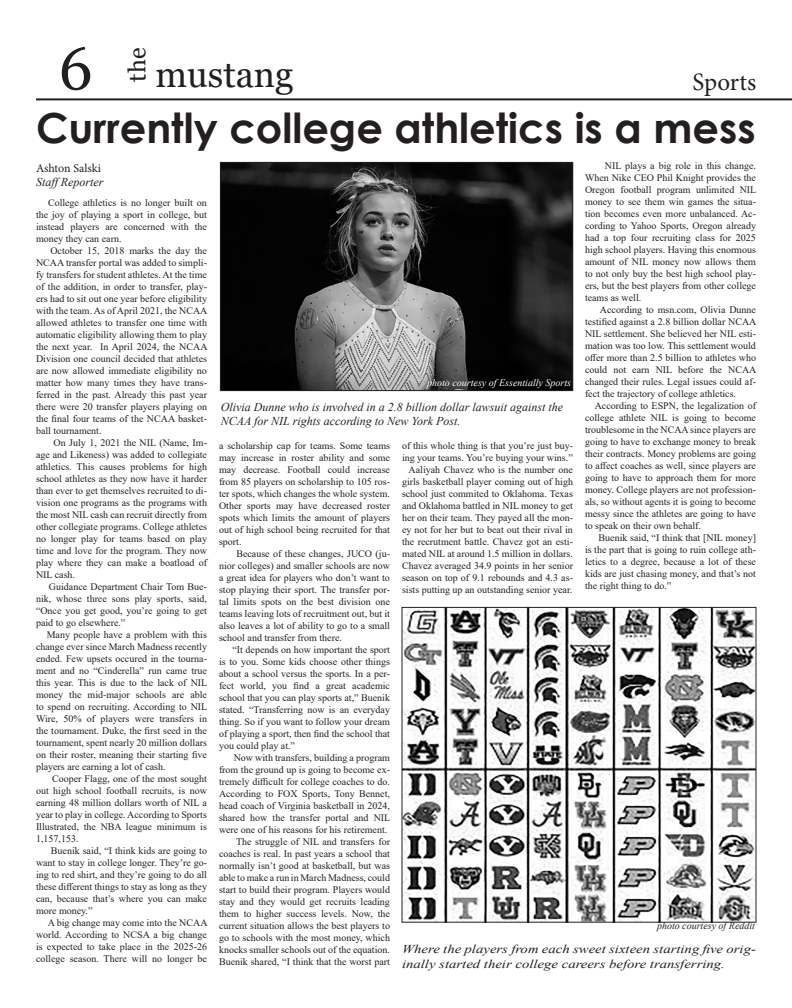
<style>
.page{position:relative;width:792px;height:1008px;background:#fff}
.page>*{position:absolute;margin:0;border:0;box-sizing:border-box;transform-origin:0 0}
.t1{font:60px "Georgia";color:#231f20}
.t2{font:700 41.5px "Century Gothic";color:#231f20}
.t3{font:36px "Georgia";color:#231f20}
.t4{font:25px "Minion Pro";color:#231f20}
.t5{font:24px "Georgia";color:#231f20}
.t6{font:italic 12px/14.4px "Times New Roman";color:#231f20}
.t7{font:italic 12px/14.4px "Times New Roman";color:#231f20;scale:1.23 1}
.t8{font:12px "Minion Pro";letter-spacing:-.005em;color:#231f20}
.t9{font:10px/12px "Times New Roman";color:#231f20;text-align:justify}
.t10{font:italic 10px "Times New Roman";color:#fff}
.t11{font:italic 10px "Times New Roman";color:#231f20}
</style>
<div class="page">
<hr style="left:36px;top:98px;width:756px;height:2px;background:#231f20">
<img style="left:404px;top:609px;width:350px;height:311px">
<div style="left:402px;top:607px;width:354px;height:315px;border:1px solid #231f20"></div>
<img style="left:222px;top:164px;width:349px;height:225px">
<div style="left:220px;top:162px;width:353px;height:229px;border:1px solid #231f20"></div>
<p class="t1" style="left:59px;top:32px;width:35px">6</p>
<p class="t5" style="left:123px;top:82px;width:35px;rotate:-90deg">the</p>
<p class="t3" style="left:155px;top:52px;width:140px">mustang</p>
<p class="t4" style="left:693px;top:65px;width:65px">Sports</p>
<p class="t2" style="left:36px;top:96px;width:721px">Currently college athletics is a mess</p>
<p class="t8" style="left:36px;top:160px;width:67px">Ashton Salski</p>
<p class="t6" style="left:36px;top:175px;width:69px">StaffReporter</p>
<p class="t9" style="left:36px;top:197px;width:173px;text-indent:12px">College athletics is no longer built on the joy of playing a sport in college, but instead players are concerned with the money they can earn.</p>
<p class="t9" style="left:36px;top:245px;width:173px;text-indent:14px">October 15, 2018 marks the day the NCAA transfer portal was added to simpli&shy;fy transfers for student athletes. At the time of the addition, in order to transfer, play&shy;ers had to sit out one year before eligibility with the team. As of April 2021, the NCAA allowed athletes to transfer one time with automatic eligibility allowing them to play the next year. In April 2024, the NCAA Division one council decided that athletes are now allowed immediate eligibility no matter how many times they have trans&shy;ferred in the past. Already this past year there were 20 transfer players playing on the final four teams of the NCAA basket&shy;ball tournament.</p>
<p class="t9" style="left:36px;top:437px;width:173px;text-indent:18px">On July 1, 2021 the NIL (Name, Im&shy;age and Likeness) was added to collegiate athletics. This causes problems for high school athletes as they now have it harder than ever to get themselves recruited to di&shy;vision one programs as the programs with the most NIL cash can recruit directly from other collegiate programs. College athletes no longer play for teams based on play time and love for the program. They now play where they can make a boatload of NIL cash.</p>
<p class="t9" style="left:36px;top:581px;width:173px;text-indent:13px">Guidance Department Chair Tom Bue&shy;nik, whose three sons play sports, said, “Once you get good, you’re going to get paid to go elsewhere.”</p>
<p class="t9" style="left:36px;top:629px;width:173px;text-indent:11px">Many people have a problem with this change ever since March Madness recently ended. Few upsets occured in the tourna&shy;ment and no “Cinderella” run came true this year. This is due to the lack of NIL money the mid-major schools are able to spend on recruiting. According to NIL Wire, 50% of players were transfers in the tournament. Duke, the first seed in the tournament, spent nearly 20 million dollars on their roster, meaning their starting five players are earning a lot of cash.</p>
<p class="t9" style="left:36px;top:773px;width:173px;text-indent:16px">Cooper Flagg, one of the most sought out high school football recruits, is now earning 48 million dollars worth of NIL a year to play in college. According to Sports Illustrated, the NBA league minimum is 1,157,153.</p>
<p class="t9" style="left:36px;top:845px;width:173px;text-indent:15px">Buenik said, “I think kids are going to want to stay in college longer. They’re go&shy;ing to red shirt, and they’re going to do all these different things to stay as long as they can, because that’s where you can make more money.”</p>
<p class="t9" style="left:36px;top:917px;width:173px;text-indent:12px">A big change may come into the NCAA world. According to NCSA a big change is expected to take place in the 2025-26 college season. There will no longer be</p>
<p class="t9" style="left:585px;top:160px;width:173px;text-indent:20px">NIL plays a big role in this change.<br>When Nike CEO Phil Knight provides the Oregon football program unlimited NIL money to see them win games the situa&shy;tion becomes even more unbalanced. Ac&shy;cording to Yahoo Sports, Oregon already had a top four recruiting class for 2025 high school players. Having this enormous amount of NIL money now allows them to not only buy the best high school play&shy;ers, but the best players from other college teams as well.</p>
<p class="t9" style="left:585px;top:304px;width:173px;text-indent:15px">According to msn.com, Olivia Dunne testified against a 2.8 billion dollar NCAA NIL settlement. She believed her NIL esti&shy;mation was too low. This settlement would offer more than 2.5 billion to athletes who could not earn NIL before the NCAA changed their rules. Legal issues could af&shy;fect the trajectory of college athletics.</p>
<p class="t9" style="left:585px;top:400px;width:173px;text-indent:10px">According to ESPN, the legalization of college athlete NIL is going to become troublesome in the NCAA since players are going to have to exchange money to break their contracts. Money problems are going to affect coaches as well, since players are going to have to approach them for more money. College players are not profession&shy;als, so without agents it is going to become messy since the athletes are going to have to speak on their own behalf.</p>
<p class="t9" style="left:585px;top:532px;width:173px;text-indent:14px">Buenik said, “I think that [NIL money] is the part that is going to ruin college ath&shy;letics to a degree, because a lot of these kids are just chasing money, and that’s not the right thing to do.”</p>
<p class="t10" style="left:427px;top:376px;width:145px">photo courtesy of Essentially Sports</p>
<p class="t6" style="left:221px;top:399px;width:344px">Olivia Dunne who is involved in a 2.8 billion dollar lawsuit against the<br>NCAA for NIL rights according to New York Post.</p>
<p class="t9" style="left:402px;top:440px;width:172px">of this whole thing is that you’re just buy&shy;ing your teams. You’re buying your wins.”</p>
<p class="t9" style="left:402px;top:464px;width:173px;text-indent:7px">Aaliyah Chavez who is the number one girls basketball player coming out of high school just commited to Oklahoma. Texas and Oklahoma battled in NIL money to get her on their team. They payed all the mon&shy;ey not for her but to beat out their rival in the recrutment battle. Chavez got an esti&shy;mated NIL at around 1.5 million in dollars.<br>Chavez averaged 34.9 points in her senior season on top of 9.1 rebounds and 4.3 as&shy;sists putting up an outstanding senior year.</p>
<p class="t9" style="left:219px;top:440px;width:173px">a scholarship cap for teams. Some teams may increase in roster ability and some may decrease. Football could increase from 85 players on scholarship to 105 ros&shy;ter spots, which changes the whole system.<br>Other sports may have decreased roster spots which limits the amount of players out of high school being recruited for that sport.</p>
<p class="t9" style="left:219px;top:548px;width:173px;text-indent:17px">Because of these changes, JUCO (ju&shy;nior colleges) and smaller schools are now a great idea for players who don’t want to stop playing their sport. The transfer por&shy;tal limits spots on the best division one teams leaving lots of recruitment out, but it also leaves a lot of ability to go to a small school and transfer from there.</p>
<p class="t9" style="left:219px;top:644px;width:173px;text-indent:13px">“It depends on how important the sport is to you. Some kids choose other things about a school versus the sports. In a per&shy;fect world, you find a great academic school that you can play sports at,” Buenik stated. “Transferring now is an everyday thing. So if you want to follow your dream of playing a sport, then find the school that you could play at.”</p>
<p class="t9" style="left:219px;top:752px;width:173px;text-indent:15px">Now with transfers, building a program from the ground up is going to become ex&shy;tremely difficult for college coaches to do.<br>According to FOX Sports, Tony Bennet, head coach of Virginia basketball in 2024, shared how the transfer portal and NIL were one of his reasons for his retirement.</p>
<p class="t9" style="left:219px;top:836px;width:173px;text-indent:17px">The struggle of NIL and transfers for coaches is real. In past years a school that normally isn’t good at basketball, but was able to make a run in March Madness, could start to build their program. Players would stay and they would get recruits leading them to higher success levels. Now, the current situation allows the best players to go to schools with the most money, which knocks smaller schools out of the equation.<br>Buenik shared, “I think that the worst part</p>
<p class="t11" style="left:657px;top:919px;width:100px">photo courtesy of Reddit</p>
<p class="t7" style="left:402px;top:942px;width:289px">Where the players from each sweet sixteen starting five orig&shy;inally started their college careers before transferring.</p>
</div>
